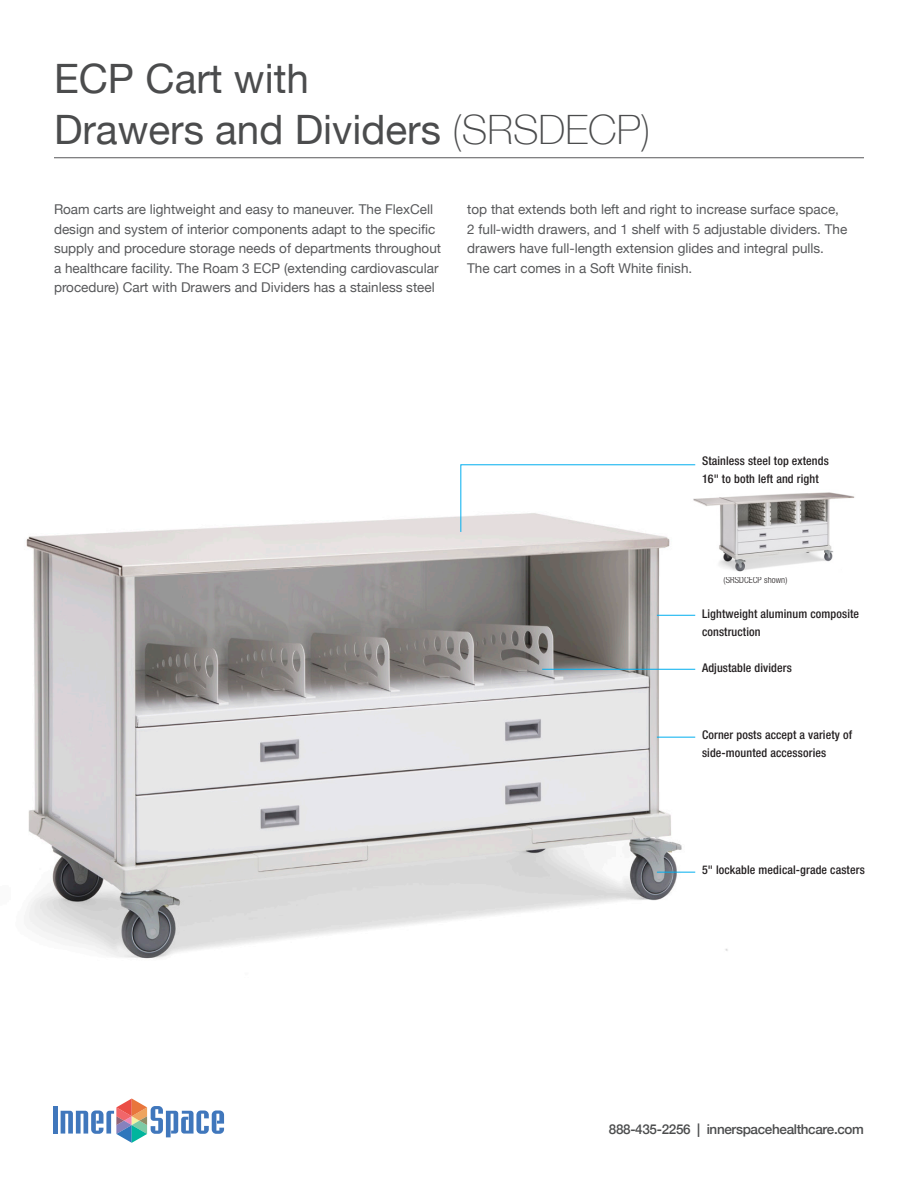
<style>
.page{position:relative;width:918px;height:1188px;background:#fff}
.page>*{position:absolute;margin:0;border:0;box-sizing:border-box;transform-origin:0 0}
.t1{font:40.5px "Helvetica Neue";color:#4b4c4d}
.t2{font:13.5px/19.5px "Helvetica Neue";color:#57585a}
.t3{font:500 13.5px "Helvetica Neue";letter-spacing:-.025em;color:#4b4c4d}
.t4{font:500 condensed 12px/18px "Helvetica Neue LT Pro";letter-spacing:.01em;color:#231f20}
.t5{font:300 condensed 9px "Helvetica Neue LT Pro";letter-spacing:.01em;color:#231f20}
.s1{font-weight:100}
</style>
<div class="page">
<div style="left:53px;top:1106px;width:5px;height:28px;background:#4077bc"></div>
<svg style="left:61px;top:1099px;width:163px;height:44px"></svg>
<hr style="left:54px;top:157px;width:810px;height:1px;background:#57585a">
<img style="left:26px;top:516px;width:702px;height:443px">
<hr style="left:657px;top:872px;width:38px;height:1px;background:#00aeef">
<hr style="left:657px;top:615px;width:38px;height:1px;background:#00aeef">
<hr style="left:542px;top:669px;width:153px;height:1px;background:#00aeef">
<hr style="left:657px;top:737px;width:38px;height:1px;background:#00aeef">
<img style="left:691px;top:492px;width:164px;height:85px">
<svg style="left:460px;top:464px;width:236px;height:69px"></svg>
<p class="t1" style="left:54px;top:49px;width:256px">ECP Cart with</p>
<p class="t1" style="left:54px;top:100px;width:598px">Drawers and Dividers <span class="s1">(SRSDECP)</span></p>
<p class="t2" style="left:54px;top:201px;width:389px">Roam carts are lightweight and easy to maneuver. The FlexCell design and system of interior components adapt to the specific supply and procedure storage needs of departments throughout a healthcare facility. The Roam 3 ECP (extending cardiovascular procedure) Cart with Drawers and Dividers has a stainless steel</p>
<p class="t2" style="left:467px;top:201px;width:382px">top that extends both left and right to increase surface space, 2 full-width drawers, and 1 shelf with 5 adjustable dividers. The drawers have full-length extension glides and integral pulls.<br>The cart comes in a Soft White finish.</p>
<p class="t4" style="left:702px;top:451px;width:128px">Stainless steel top extends</p>
<p class="t4" style="left:702px;top:469px;width:118px">16" to both left and right</p>
<p class="t5" style="left:724px;top:575px;width:65px">(SRSDCECP shown)</p>
<p class="t4" style="left:702px;top:604px;width:159px">Lightweight aluminum composite construction</p>
<p class="t4" style="left:702px;top:658px;width:91px">Adjustable dividers</p>
<p class="t4" style="left:702px;top:726px;width:152px">Corner posts accept a variety of side-mounted accessories</p>
<p class="t4" style="left:702px;top:861px;width:164px">5" lockable medical-grade casters</p>
<p class="t3" style="left:609px;top:1118px;width:257px">888-435-2256 | innerspacehealthcare.com</p>
</div>
